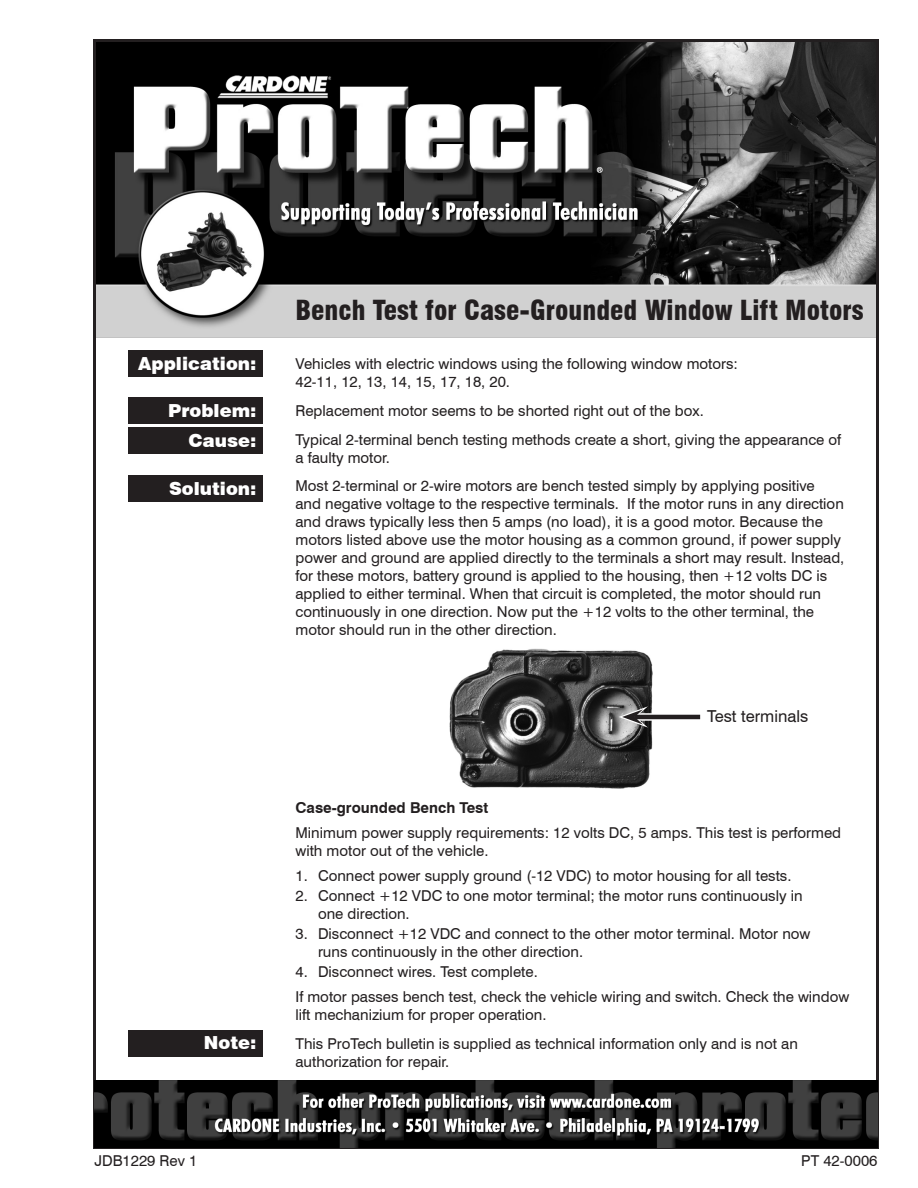
<style>
.page{position:relative;width:918px;height:1188px;background:#fff}
.page>*{position:absolute;margin:0;border:0;box-sizing:border-box;transform-origin:0 0}
.t1{font:900 condensed 27px "Swiss 721 BT";color:#231f20}
.t2{font:900 18px "Swiss 721 BT";color:#fff}
.t3{font:16.5px "Swiss 721 BT";color:#231f20}
.t4{font:15px/18px "Swiss 721 BT";color:#231f20}
.t5{font:700 15px "Swiss 721 BT";color:#231f20}
</style>
<div class="page">
<img style="left:97px;top:43px;width:778px;height:295px">
<div style="left:128px;top:350px;width:135px;height:27px;background:#231f20"></div>
<div style="left:128px;top:397px;width:135px;height:27px;background:#231f20"></div>
<div style="left:128px;top:427px;width:135px;height:27px;background:#231f20"></div>
<div style="left:128px;top:475px;width:135px;height:27px;background:#231f20"></div>
<div style="left:128px;top:1030px;width:135px;height:27px;background:#231f20"></div>
<img style="left:94px;top:1080px;width:784px;height:68px">
<img style="left:154px;top:210px;width:101px;height:84px">
<img style="left:450px;top:648px;width:202px;height:141px">
<div style="left:636px;top:713px;width:61px;height:8px;background:#c7c6c7"></div>
<hr style="left:635px;top:715px;width:65px;height:4px;background:#231f20">
<svg style="left:619px;top:706px;width:29px;height:22px"></svg>
<p class="t2" style="left:138px;top:353px;width:120px">Application:</p>
<p class="t2" style="left:168px;top:399px;width:90px">Problem:</p>
<p class="t2" style="left:188px;top:429px;width:70px">Cause:</p>
<p class="t2" style="left:169px;top:477px;width:89px">Solution:</p>
<p class="t2" style="left:204px;top:1032px;width:54px">Note:</p>
<p class="t1" style="left:296px;top:294px;width:570px">Bench Test for Case-Grounded Window Lift Motors</p>
<p class="t4" style="left:296px;top:355px;width:444px">Vehicles with electric windows using the following window motors:</p>
<p class="t4" style="left:296px;top:373px;width:216px">42-11, 12, 13, 14, 15, 17, 18, 20.</p>
<p class="t4" style="left:296px;top:401px;width:410px">Replacement motor seems to be shorted right out of the box.</p>
<p class="t4" style="left:296px;top:430px;width:547px">Typical 2-terminal bench testing methods create a short, giving the appearance of a faulty motor.</p>
<p class="t4" style="left:296px;top:477px;width:550px">Most 2-terminal or 2-wire motors are bench tested simply by applying positive<br>and negative voltage to the respective terminals. If the motor runs in any direction and draws typically less then 5 amps (no load), it is a good motor. Because the motors listed above use the motor housing as a common ground, if power supply power and ground are applied directly to the terminals a short may result. Instead, for these motors, battery ground is applied to the housing, then +12 volts DC is applied to either terminal. When that circuit is completed, the motor should run continuously in one direction. Now put the +12 volts to the other terminal, the motor should run in the other direction.</p>
<p class="t3" style="left:707px;top:706px;width:103px">Test terminals</p>
<p class="t5" style="left:296px;top:799px;width:194px">Case-grounded Bench Test</p>
<p class="t4" style="left:296px;top:824px;width:547px">Minimum power supply requirements: 12 volts DC, 5 amps. This test is performed with motor out of the vehicle.</p>
<p class="t4" style="left:296px;top:866px;width:497px">1. Connect power supply ground (-12 VDC) to motor housing for all tests.</p>
<p class="t4" style="left:318px;top:886px;width:486px;text-indent:-22px">2. Connect +12 VDC to one motor terminal; the motor runs continuously in one direction.</p>
<p class="t4" style="left:318px;top:925px;width:494px;text-indent:-22px">3. Disconnect +12 VDC and connect to the other motor terminal. Motor now runs continuously in the other direction.</p>
<p class="t4" style="left:296px;top:963px;width:244px">4. Disconnect wires. Test complete.</p>
<p class="t4" style="left:296px;top:988px;width:555px">If motor passes bench test, check the vehicle wiring and switch. Check the window lift mechanizium for proper operation.</p>
<p class="t4" style="left:296px;top:1034px;width:504px">This ProTech bulletin is supplied as technical information only and is not an authorization for repair.</p>
<p class="t4" style="left:94px;top:1152px;width:104px">JDB1229 Rev 1</p>
<p class="t4" style="left:801px;top:1152px;width:78px">PT 42-0006</p>
</div>
